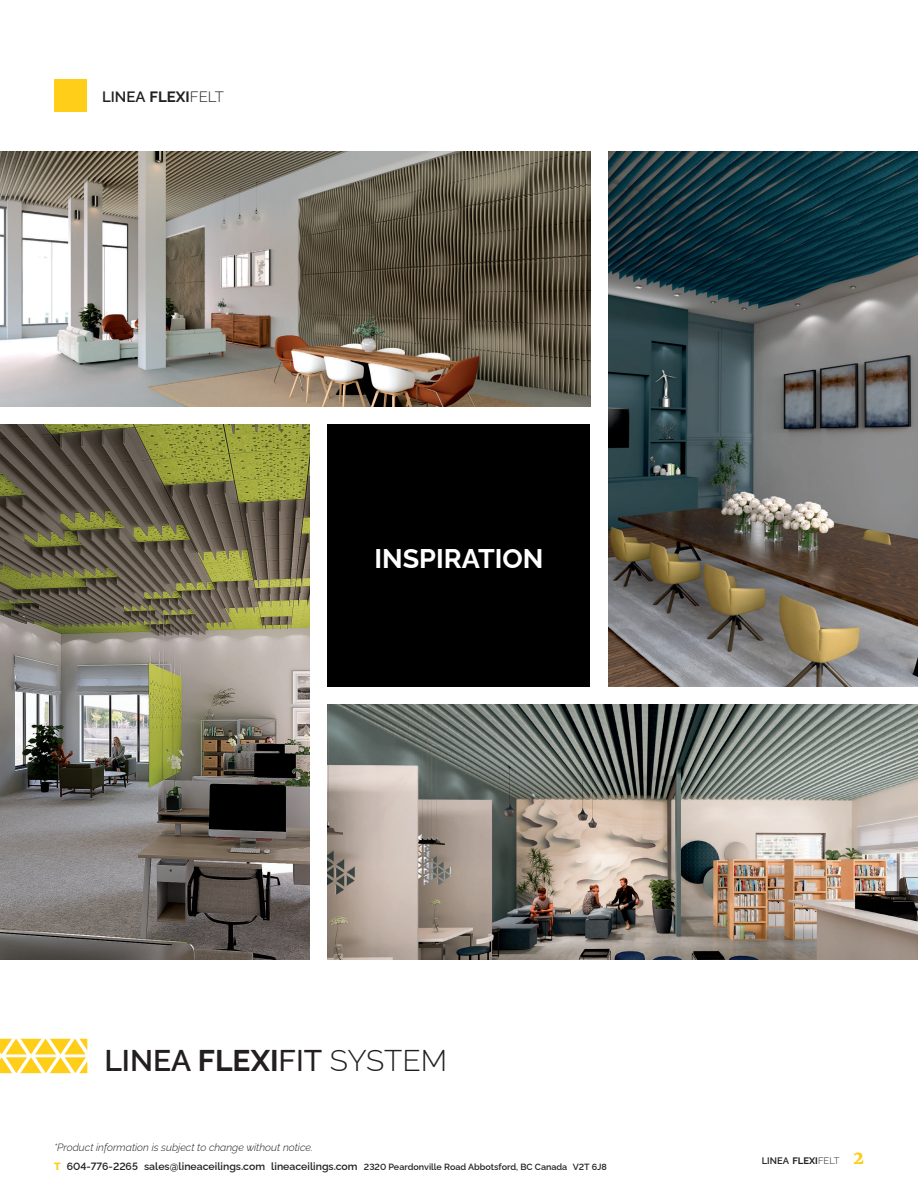
<style>
.page{position:relative;width:918px;height:1188px;background:#fff}
.page>*{position:absolute;margin:0;border:0;box-sizing:border-box;transform-origin:0 0}
.t1{font:300 30px "Raleway";letter-spacing:-.005em;color:#231f20}
.t2{font:700 27px "Raleway";color:#fff}
.t3{font:600 15px "Raleway";color:#231f20}
.t4{font:600 10.5px/19.5px "Raleway";color:#231f20}
.t5{font:600 9.45px "Raleway";color:#231f20}
.s1{font-weight:700}
.s2{font-weight:300}
.s3{font-weight:600}
.s4{font-weight:500}
.s5{font-weight:300;font-style:italic}
.s6{font-weight:800;color:#fece19}
.s7{font-size:9px}
.s8{font-family:"Merriweather";font-weight:900;font-size:18px;color:#fece19}
</style>
<div class="page">
<div style="left:328px;top:424px;width:262px;height:263px;background:#000001"></div>
<div style="left:54px;top:79px;width:32px;height:32px;background:#fece19"></div>
<img style="left:0;top:152px;width:590px;height:254px">
<img style="left:328px;top:705px;width:590px;height:254px">
<img style="left:0;top:424px;width:310px;height:535px">
<img style="left:608px;top:152px;width:310px;height:535px">
<svg style="left:0;top:1039px;width:87px;height:34px"></svg>
<h3 class="t3" style="left:102px;top:85px;width:123px">LINEA <span class="s1">FLEXI</span><span class="s2">FELT</span></h3>
<h2 class="t2" style="left:374px;top:537px;width:171px">INSPIRATION</h2>
<h1 class="t1" style="left:104px;top:1036px;width:344px"><span class="s3">LINEA</span> <span class="s1">FLEXI</span><span class="s4">FIT</span> SYSTEM</h1>
<p class="t4" style="left:54px;top:1136px;width:554px"><span class="s5">*Product information is subject to change without notice.<br></span><span class="s6">T</span> 604-776-2265 sales@lineaceilings.com lineaceilings.com <span class="s7">2320 Peardonville Road Abbotsford, BC Canada V2T 6J8</span></p>
<p class="t5" style="left:762px;top:1154px;width:104px">LINEA <span class="s1">flexi</span><span class="s2">felt</span> <span class="s8">2</span></p>
</div>
